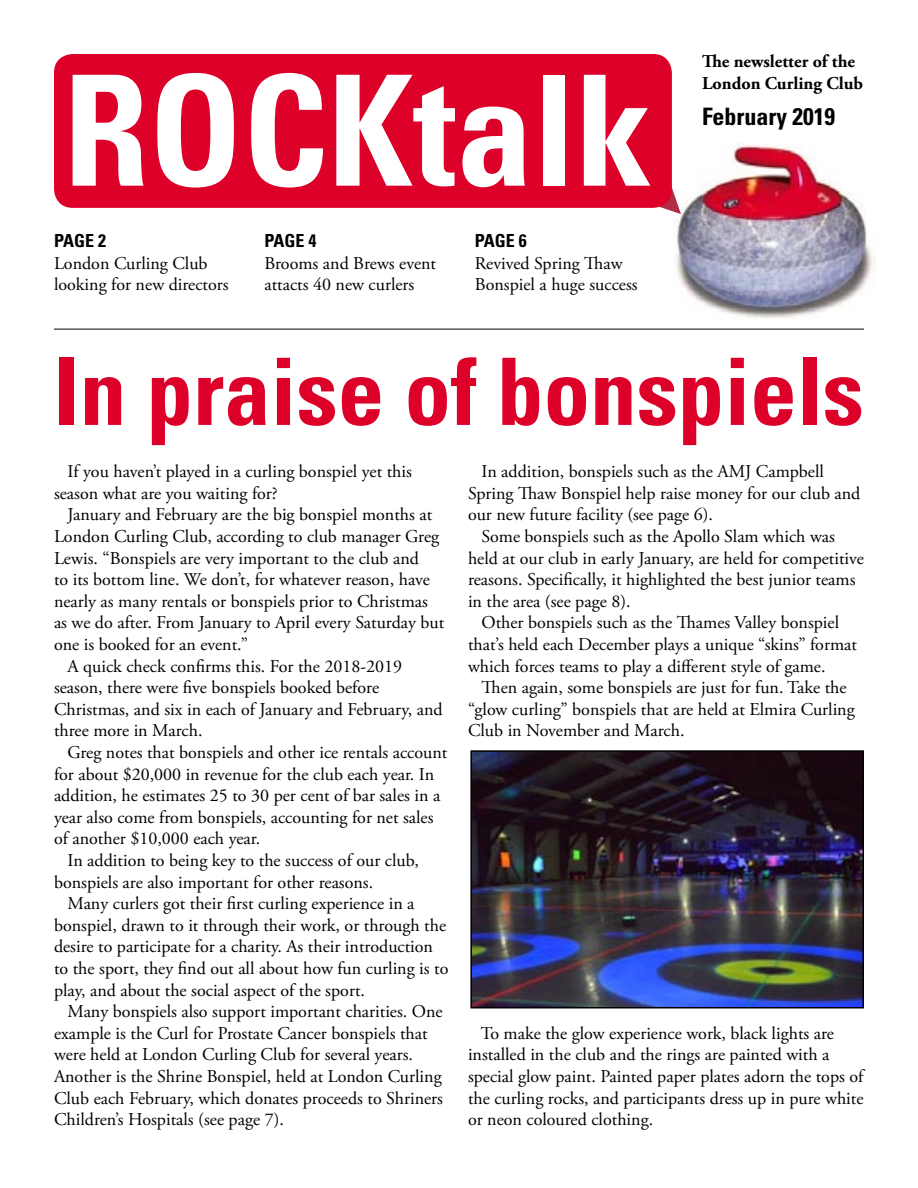
<style>
.page{position:relative;width:918px;height:1188px;background:#fff}
.page>*{position:absolute;margin:0;border:0;box-sizing:border-box;transform-origin:0 0}
.t1{font:700 condensed 153.6px "Univers";color:#fff}
.t2{font:700 condensed 93px "Univers";color:#dd0029}
.t3{font:700 condensed 24px "Univers";color:#000}
.t4{font:18px/21.6px "Adobe Garamond Pro";color:#000}
.t5{font:700 18px/21.6px "Adobe Garamond Pro";color:#000}
.t6{font:700 condensed 18px "Univers";color:#000}
</style>
<div class="page">
<img style="left:676px;top:145px;width:199px;height:174px">
<hr style="left:54px;top:329px;width:810px;height:1px;background:#000">
<svg style="left:615px;top:165px;width:66px;height:74px"></svg>
<div style="left:54px;top:54px;width:619px;height:153px;background:#dd0029"></div>
<img style="left:473px;top:753px;width:388px;height:252px">
<div style="left:470px;top:750px;width:394px;height:258px;border:2px solid #000"></div>
<p class="t1" style="left:63px;top:37px;width:591px">ROCKtalk</p>
<p class="t6" style="left:54px;top:230px;width:54px">PAGE 2</p>
<p class="t4" style="left:54px;top:253px;width:176px">London Curling Club looking for new directors</p>
<p class="t6" style="left:264px;top:230px;width:54px">PAGE 4</p>
<p class="t4" style="left:264px;top:253px;width:173px">Brooms and Brews event attacts 40 new curlers</p>
<p class="t6" style="left:475px;top:230px;width:54px">PAGE 6</p>
<p class="t4" style="left:475px;top:253px;width:164px">Revived Spring Thaw<br>Bonspiel a huge success</p>
<p class="t5" style="left:702px;top:51px;width:163px">The newsletter of the<br>London Curling Club</p>
<p class="t3" style="left:702px;top:101px;width:135px">February 2019</p>
<p class="t2" style="left:54px;top:335px;width:811px">In praise of bonspiels</p>
<p class="t4" style="left:54px;top:461px;width:359px;text-indent:14px">If you haven’t played in a curling bonspiel yet this season what are you waiting for?</p>
<p class="t4" style="left:54px;top:505px;width:392px;text-indent:14px">January and February are the big bonspiel months at London Curling Club, according to club manager Greg Lewis. “Bonspiels are very important to the club and<br>to its bottom line. We don’t, for whatever reason, have nearly as many rentals or bonspiels prior to Christmas as we do after. From January to April every Saturday but one is booked for an event.”</p>
<p class="t4" style="left:54px;top:656px;width:390px;text-indent:14px">A quick check confirms this. For the 2018-2019 season, there were five bonspiels booked before Christmas, and six in each of January and February, and three more in March.</p>
<p class="t4" style="left:54px;top:742px;width:395px;text-indent:14px">Greg notes that bonspiels and other ice rentals account for about $20,000 in revenue for the club each year. In addition, he estimates 25 to 30 per cent of bar sales in a year also come from bonspiels, accounting for net sales of another $10,000 each year.</p>
<p class="t4" style="left:54px;top:850px;width:366px;text-indent:14px">In addition to being key to the success of our club, bonspiels are also important for other reasons.</p>
<p class="t4" style="left:54px;top:893px;width:396px;text-indent:14px">Many curlers got their first curling experience in a bonspiel, drawn to it through their work, or through the desire to participate for a charity. As their introduction to the sport, they find out all about how fun curling is to play, and about the social aspect of the sport.</p>
<p class="t4" style="left:54px;top:1001px;width:391px;text-indent:14px">Many bonspiels also support important charities. One example is the Curl for Prostate Cancer bonspiels that were held at London Curling Club for several years.<br>Another is the Shrine Bonspiel, held at London Curling Club each February, which donates proceeds to Shriners Children’s Hospitals (see page 7).</p>
<p class="t4" style="left:468px;top:461px;width:394px;text-indent:14px">In addition, bonspiels such as the AMJ Campbell<br>Spring Thaw Bonspiel help raise money for our club and our new future facility (see page 6).</p>
<p class="t4" style="left:468px;top:526px;width:398px;text-indent:14px">Some bonspiels such as the Apollo Slam which was held at our club in early January, are held for competitive reasons. Specifically, it highlighted the best junior teams in the area (see page 8).</p>
<p class="t4" style="left:468px;top:613px;width:391px;text-indent:14px">Other bonspiels such as the Thames Valley bonspiel that’s held each December plays a unique “skins” format which forces teams to play a different style of game.</p>
<p class="t4" style="left:468px;top:677px;width:388px;text-indent:14px">Then again, some bonspiels are just for fun. Take the “glow curling” bonspiels that are held at Elmira Curling<br>Club in November and March.</p>
<p class="t4" style="left:468px;top:1023px;width:397px;text-indent:13px">To make the glow experience work, black lights are installed in the club and the rings are painted with a special glow paint. Painted paper plates adorn the tops of the curling rocks, and participants dress up in pure white or neon coloured clothing.</p>
</div>
